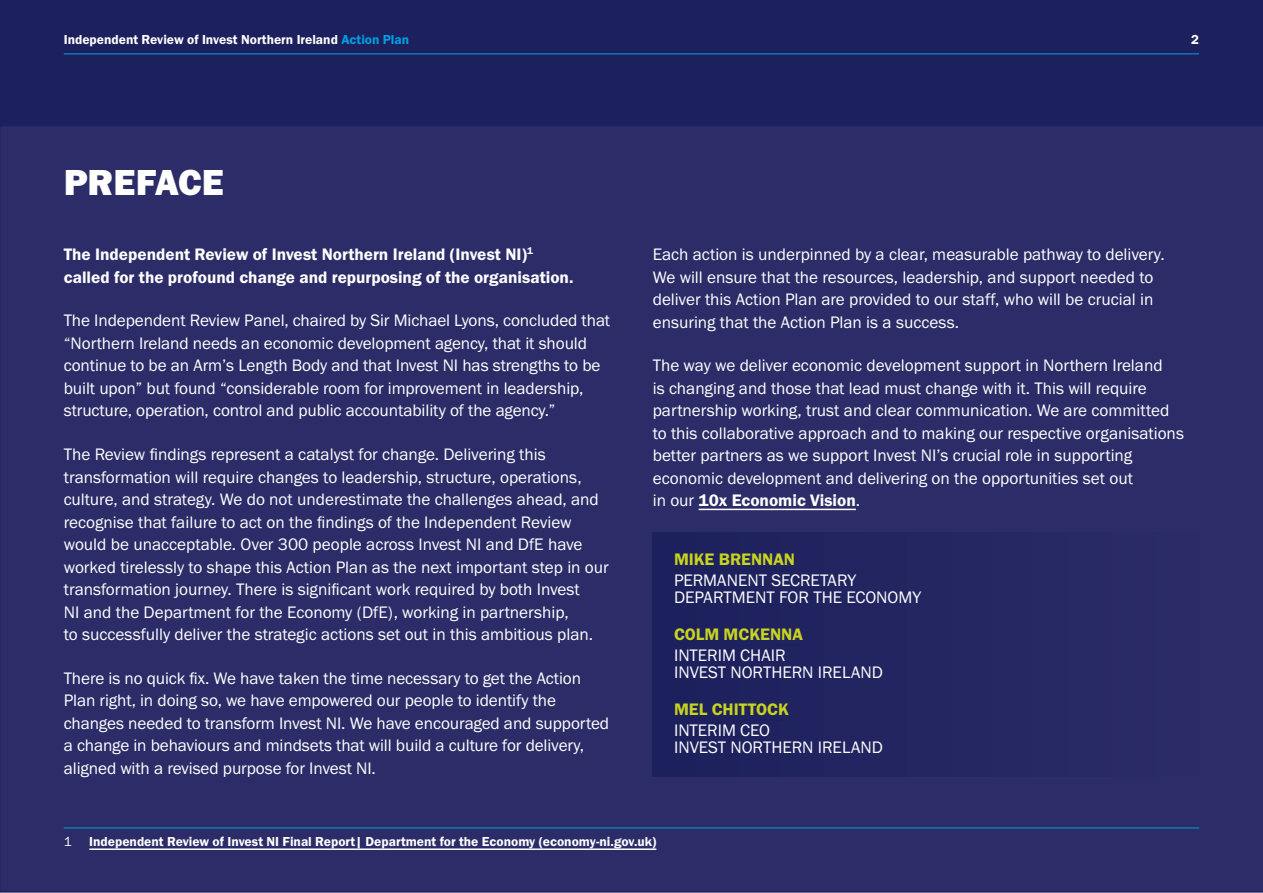
<style>
.page{position:relative;width:1263px;height:893px;background:#fff}
.page>*{position:absolute;margin:0;border:0;box-sizing:border-box;transform-origin:0 0}
.H2_-_Subhead_-_Top_of_page{font:37.5px "Franklin Gothic URW Hea";letter-spacing:-.005em;color:#fff}
.P_-_Body{font:17.25px/22.5px "Franklin Gothic URW Boo";letter-spacing:-.005em;color:#fff}
.P_-_Body-2{font:17.25px/22.5px "Franklin Gothic URW Dem";color:#fff}
.P_-_Body-3{font:17.25px "Franklin Gothic URW Dem";color:#c8d41f}
.P_-_Body-4{font:13.5px "Franklin Gothic URW Dem";color:#fff}
.P_-_Body-5{font:13.5px "Franklin Gothic URW Boo";color:#fff}
.s1{color:#009fe3}
.s2{font-family:"Franklin Gothic URW Dem"}
</style>
<div class="page">
<div style="left:0;top:0;width:1263px;height:125px;background:#1c205c"></div>
<hr style="left:64px;top:53px;width:1135px;height:1px;background:#009fe3">
<div style="left:0;top:125px;width:1263px;height:768px;background:#2c2d68"></div>
<div style="left:653px;top:532px;width:546px;height:245px;background:#242662"></div>
<hr style="left:64px;top:828px;width:1135px;height:1px;background:#009fe3">
<hr style="left:89px;top:848px;width:567px;height:2px;background:#fff">
<hr style="left:699px;top:509px;width:157px;height:1px;background:#fff">
<hr style="left:674px;top:570px;width:121px;height:1px;background:#1c205c">
<hr style="left:674px;top:645px;width:129px;height:1px;background:#1c205c">
<hr style="left:674px;top:720px;width:115px;height:1px;background:#1c205c">
<p class="P_-_Body-4" style="left:64px;top:31px;width:347px">Independent Review of Invest Northern Ireland <span class="s1">Action Plan</span></p>
<p class="P_-_Body-4" style="left:1191px;top:31px;width:9px">2</p>
<h2 class="H2_-_Subhead_-_Top_of_page" style="left:64px;top:158px;width:161px">PREFACE</h2>
<p class="P_-_Body-2" style="left:64px;top:243px;width:511px">The Independent Review of Invest Northern Ireland (Invest NI)<sup>1 </sup>called for the profound change and repurposing of the organisation.</p>
<p class="P_-_Body" style="left:64px;top:309px;width:548px">The Independent Review Panel, chaired by Sir Michael Lyons, concluded that “Northern Ireland needs an economic development agency, that it should continue to be an Arm’s Length Body and that Invest NI has strengths to be built upon” but found “considerable room for improvement in leadership, structure, operation, control and public accountability of the agency.”</p>
<p class="P_-_Body" style="left:64px;top:443px;width:547px">The Review findings represent a catalyst for change. Delivering this transformation will require changes to leadership, structure, operations, culture, and strategy. We do not underestimate the challenges ahead, and recognise that failure to act on the findings of the Independent Review would be unacceptable. Over 300 people across Invest NI and DfE have worked tirelessly to shape this Action Plan as the next important step in our transformation journey. There is significant work required by both Invest<br>NI and the Department for the Economy (DfE), working in partnership,<br>to successfully deliver the strategic actions set out in this ambitious plan.</p>
<p class="P_-_Body" style="left:64px;top:667px;width:547px">There is no quick fix. We have taken the time necessary to get the Action Plan right, in doing so, we have empowered our people to identify the changes needed to transform Invest NI. We have encouraged and supported a change in behaviours and mindsets that will build a culture for delivery, aligned with a revised purpose for Invest NI.</p>
<p class="P_-_Body" style="left:653px;top:243px;width:513px">Each action is underpinned by a clear, measurable pathway to delivery.<br>We will ensure that the resources, leadership, and support needed to deliver this Action Plan are provided to our staff, who will be crucial in ensuring that the Action Plan is a success.</p>
<p class="P_-_Body" style="left:653px;top:354px;width:533px">The way we deliver economic development support in Northern Ireland<br>is changing and those that lead must change with it. This will require partnership working, trust and clear communication. We are committed to this collaborative approach and to making our respective organisations better partners as we support Invest NI’s crucial role in supporting economic development and delivering on the opportunities set out<br>in our <span class="s2">10x Economic Vision</span>.</p>
<p class="P_-_Body-3" style="left:674px;top:549px;width:123px">MIKE BRENNAN</p>
<p class="P_-_Body" style="left:674px;top:572px;width:249px;line-height:16.5px">PERMANENT SECRETARY<br>DEPARTMENT FOR THE ECONOMY</p>
<p class="P_-_Body-3" style="left:674px;top:624px;width:130px">COLM MCKENNA</p>
<p class="P_-_Body" style="left:674px;top:647px;width:211px;line-height:16.5px">INTERIM CHAIR<br>INVEST NORTHERN IRELAND</p>
<p class="P_-_Body-3" style="left:674px;top:699px;width:117px">MEL CHITTOCK</p>
<p class="P_-_Body" style="left:674px;top:722px;width:211px;line-height:16.5px">INTERIM CEO<br>INVEST NORTHERN IRELAND</p>
<p class="P_-_Body-5" style="left:64px;top:833px;width:9px">1</p>
<p class="P_-_Body-4" style="left:89px;top:833px;width:569px">Independent Review of Invest NI Final Report| Department for the Economy (economy-ni.gov.uk)</p>
</div>
